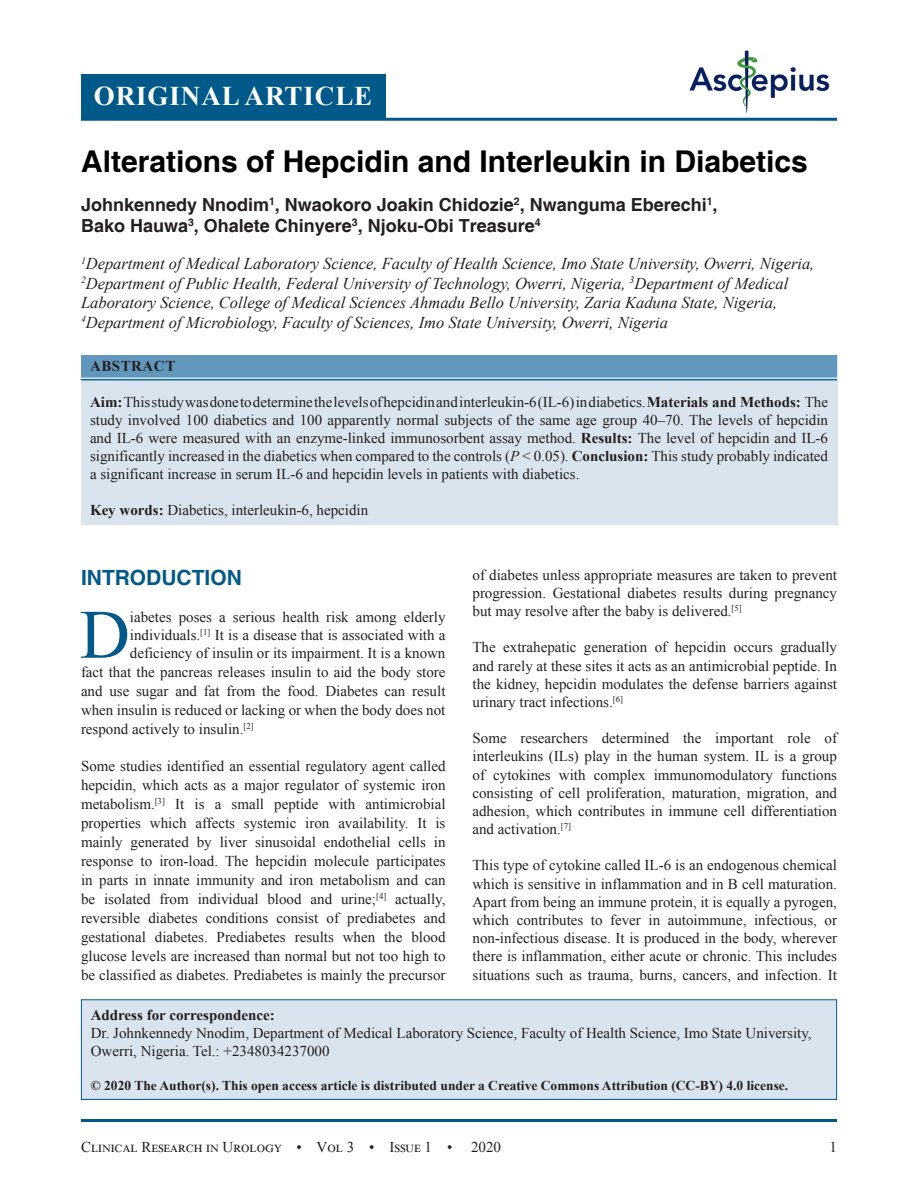
<style>
.page{position:relative;width:918px;height:1188px;background:#fff}
.page>*{position:absolute;margin:0;border:0;box-sizing:border-box;transform-origin:0 0}
.Drop_Caps{font:69.3px "Times New Roman";color:#005989}
.AT{font:700 30px "Helvetica";color:#000}
.AH{font:700 27px "Times New Roman";letter-spacing:.035em;color:#fff}
.t1{font:700 21px "Helvetica";color:#005989}
.AU{font:700 18px/21px "Helvetica";color:#231f20}
.AFF{font:italic 16.5px/19.5px "Times New Roman";color:#231f20}
.TX{font:15px/18.1px "Times New Roman";color:#231f20;text-align:justify}
.ABS{font:15px/18px "Times New Roman";color:#231f20;text-align:justify}
.Drop_Caps-2{font:15px "Times New Roman";color:#231f20}
.ADD{font:15px/18px "Times New Roman";color:#231f20}
.ABSH{font:700 15px "Times New Roman";letter-spacing:.035em;color:#231f20}
.CR{font:700 13.5px "Times New Roman";color:#231f20}
.s1{font-weight:700}
.s2{font-style:italic}
</style>
<div class="page">
<hr style="left:81px;top:1119px;width:756px;height:3px;background:#005989">
<img style="left:689px;top:50px;width:141px;height:63px">
<div style="left:81px;top:74px;width:304px;height:44px;background:#005989"></div>
<hr style="left:81px;top:118px;width:756px;height:3px;background:#005989">
<div style="left:81px;top:355px;width:756px;height:169px;background:#d9e4ef"></div>
<div style="left:81px;top:355px;width:756px;height:22px;background:#6297bd"></div>
<hr style="left:81px;top:379px;width:756px;height:1px;background:#0a6f9d">
<div style="left:81px;top:1000px;width:756px;height:99px;background:#d9e4ef"></div>
<div style="left:81px;top:999px;width:756px;height:101px;border:1px solid #005989"></div>
<p class="AH" style="left:94px;top:76px;width:280px">ORIGINAL ARTICLE</p>
<p class="AT" style="left:81px;top:143px;width:728px">Alterations of Hepcidin and Interleukin in Diabetics</p>
<p class="AU" style="left:81px;top:195px;width:638px">Johnkennedy Nnodim<sup>1</sup>, Nwaokoro Joakin Chidozie<sup>2</sup>, Nwanguma Eberechi<sup>1</sup>,<br>Bako Hauwa<sup>3</sup>, Ohalete Chinyere<sup>3</sup>, Njoku-Obi Treasure<sup>4</sup></p>
<p class="AFF" style="left:81px;top:254px;width:735px"><sup>1</sup>Department of Medical Laboratory Science, Faculty of Health Science, Imo State University, Owerri, Nigeria, <sup>2</sup>Department of Public Health, Federal University of Technology, Owerri, Nigeria, <sup>3</sup>Department of Medical Laboratory Science, College of Medical Sciences Ahmadu Bello University, Zaria Kaduna State, Nigeria, <sup>4</sup>Department of Microbiology, Faculty of Sciences, Imo State University, Owerri, Nigeria</p>
<p class="ABSH" style="left:90px;top:356px;width:87px">ABSTRACT</p>
<p class="ABS" style="left:90px;top:393px;width:740px"><span class="s1">Aim:</span> This study was done to determine the levels of hepcidin and interleukin-6 (IL-6) in diabetics. <span class="s1">Materials and Methods:</span> The study involved 100 diabetics and 100 apparently normal subjects of the same age group 40–70. The levels of hepcidin and IL-6 were measured with an enzyme-linked immunosorbent assay method. <span class="s1">Results:</span> The level of hepcidin and IL-6 significantly increased in the diabetics when compared to the controls (<span class="s2">P</span> &lt; 0.05). <span class="s1">Conclusion:</span> This study probably indicated a significant increase in serum IL-6 and hepcidin levels in patients with diabetics.</p>
<p class="ABS" style="left:90px;top:501px;width:280px"><span class="s1">Key words:</span> Diabetics, interleukin-6, hepcidin</p>
<h1 class="t1" style="left:81px;top:565px;width:162px">INTRODUCTION</h1>
<p class="Drop_Caps" style="left:80px;top:586px;width:52px">D</p>
<p class="Drop_Caps-2" style="left:130px;top:606px;width:317px">iabetes poses a serious health risk among elderly</p>
<p class="Drop_Caps-2" style="left:130px;top:624px;width:317px">individuals.<sup>[1]</sup> It is a disease that is associated with a</p>
<p class="Drop_Caps-2" style="left:130px;top:642px;width:317px">deficiency of insulin or its impairment. It is a known</p>
<p class="Drop_Caps-2" style="left:81px;top:661px;width:366px">fact that the pancreas releases insulin to aid the body store</p>
<p class="Drop_Caps-2" style="left:81px;top:680px;width:366px">and use sugar and fat from the food. Diabetes can result</p>
<p class="Drop_Caps-2" style="left:81px;top:699px;width:366px">when insulin is reduced or lacking or when the body does not</p>
<p class="Drop_Caps-2" style="left:81px;top:718px;width:174px">respond actively to insulin.<sup>[2]</sup></p>
<p class="TX" style="left:81px;top:756px;width:366px;line-height:19px">Some studies identified an essential regulatory agent called hepcidin, which acts as a major regulator of systemic iron metabolism.<sup>[3]</sup> It is a small peptide with antimicrobial properties which affects systemic iron availability. It is mainly generated by liver sinusoidal endothelial cells in response to iron-load. The hepcidin molecule participates in parts in innate immunity and iron metabolism and can be isolated from individual blood and urine;<sup>[4]</sup> actually, reversible diabetes conditions consist of prediabetes and gestational diabetes. Prediabetes results when the blood glucose levels are increased than normal but not too high to be classified as diabetes. Prediabetes is mainly the precursor</p>
<p class="TX" style="left:472px;top:565px;width:366px">of diabetes unless appropriate measures are taken to prevent progression. Gestational diabetes results during pregnancy but may resolve after the baby is delivered.<sup>[5]</sup></p>
<p class="TX" style="left:472px;top:638px;width:366px">The extrahepatic generation of hepcidin occurs gradually and rarely at these sites it acts as an antimicrobial peptide. In the kidney, hepcidin modulates the defense barriers against urinary tract infections.<sup>[6]</sup></p>
<p class="TX" style="left:472px;top:729px;width:366px">Some researchers determined the important role of interleukins (ILs) play in the human system. IL is a group of cytokines with complex immunomodulatory functions consisting of cell proliferation, maturation, migration, and adhesion, which contributes in immune cell differentiation and activation.<sup>[7]</sup></p>
<p class="TX" style="left:472px;top:856px;width:366px">This type of cytokine called IL-6 is an endogenous chemical which is sensitive in inflammation and in B cell maturation.<br>Apart from being an immune protein, it is equally a pyrogen, which contributes to fever in autoimmune, infectious, or non-infectious disease. It is produced in the body, wherever there is inflammation, either acute or chronic. This includes situations such as trauma, burns, cancers, and infection. It</p>
<p class="ADD" style="left:91px;top:1005px;width:722px"><span class="s1">Address for correspondence:<br></span>Dr. Johnkennedy Nnodim, Department of Medical Laboratory Science, Faculty of Health Science, Imo State University,<br>Owerri, Nigeria. Tel.: +2348034237000</p>
<p class="CR" style="left:91px;top:1076px;width:699px">© 2020 The Author(s). This open access article is distributed under a Creative Commons Attribution (CC-BY) 4.0 license.</p>
<p class="TX" style="left:81px;top:1137px;width:373px">Clinical Research in Urology • Vol 3 • Issue 1 •</p>
<p class="TX" style="left:471px;top:1137px;width:31px">2020</p>
<p class="TX" style="left:830px;top:1137px;width:9px">1</p>
</div>
